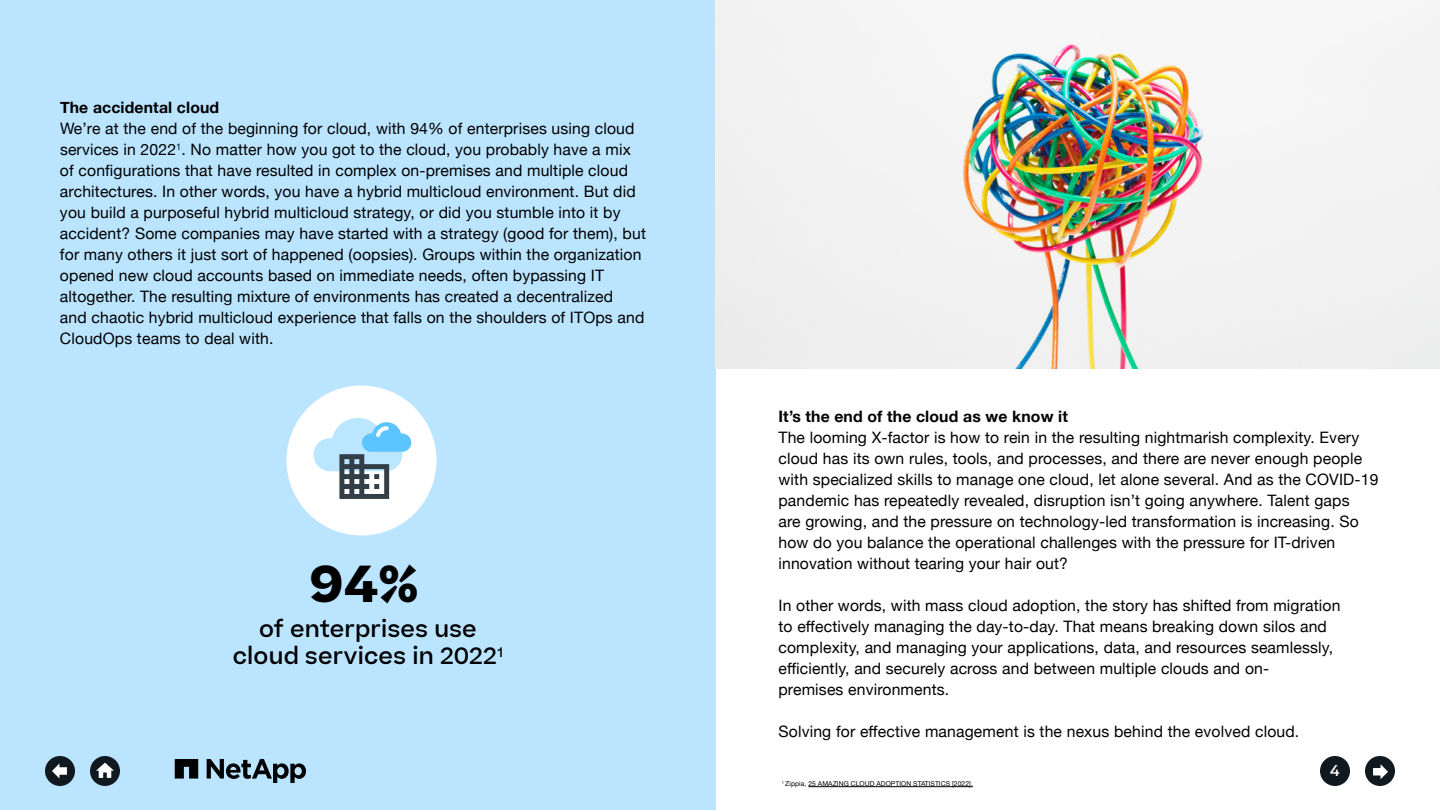
<style>
.page{position:relative;width:1440px;height:810px;background:#fff}
.page>*{position:absolute;margin:0;border:0;box-sizing:border-box;transform-origin:0 0}
.t1{font:700 49.5px "Beatrice";color:#000}
.t2{font:500 22.5px/27px "Beatrice";letter-spacing:.01em;color:#000;text-align:center}
.t3{font:15.75px/21px "Helvetica Neue";letter-spacing:.01em;color:#000}
.t4{font:700 15.75px "Helvetica Neue";letter-spacing:.01em;color:#000}
.t5{font:500 15px "Beatrice";color:#fff}
.t6{font:6.75px "Helvetica Neue";letter-spacing:.01em;color:#000}
</style>
<div class="page">
<div style="left:0;top:0;width:716px;height:810px;background:#bbe5ff"></div>
<hr style="left:808px;top:787px;width:165px;height:1px;background:#000">
<img style="left:716px;top:0;width:724px;height:369px">
<div style="left:286px;top:386px;width:150px;height:150px;background:#fff;border-radius:50%"></div>
<div style="left:1320px;top:756px;width:30px;height:30px;background:#101820;border-radius:50%"></div>
<div style="left:90px;top:756px;width:30px;height:30px;background:#101820;border-radius:50%"></div>
<svg style="left:96px;top:763px;width:18px;height:15px"></svg>
<svg style="left:207px;top:759px;width:99px;height:24px"></svg>
<svg style="left:175px;top:759px;width:23px;height:20px"></svg>
<div style="left:1365px;top:756px;width:30px;height:30px;background:#101820;border-radius:50%"></div>
<svg style="left:1373px;top:764px;width:15px;height:15px"></svg>
<div style="left:45px;top:756px;width:30px;height:30px;background:#101820;border-radius:50%"></div>
<svg style="left:52px;top:764px;width:15px;height:14px"></svg>
<svg style="left:314px;top:418px;width:97px;height:81px"></svg>
<p class="t4" style="left:60px;top:95px;width:161px">The accidental cloud</p>
<p class="t3" style="left:60px;top:119px;width:587px">We’re at the end of the beginning for cloud, with 94% of enterprises using cloud services in 2022<sup>1</sup>. No matter how you got to the cloud, you probably have a mix of configurations that have resulted in complex on-premises and multiple cloud architectures. In other words, you have a hybrid multicloud environment. But did you build a purposeful hybrid multicloud strategy, or did you stumble into it by accident? Some companies may have started with a strategy (good for them), but for many others it just sort of happened (oopsies). Groups within the organization opened new cloud accounts based on immediate needs, often bypassing IT altogether. The resulting mixture of environments has created a decentralized<br>and chaotic hybrid multicloud experience that falls on the shoulders of ITOps and CloudOps teams to deal with.</p>
<h1 class="t1" style="left:310px;top:550px;width:111px">94%</h1>
<h2 class="t2" style="left:233px;top:616px;width:271px">of enterprises use cloud services in 2022<sup>1</sup></h2>
<p class="t4" style="left:778px;top:404px;width:291px">It’s the end of the cloud as we know it</p>
<p class="t3" style="left:778px;top:428px;width:602px">The looming X-factor is how to rein in the resulting nightmarish complexity. Every cloud has its own rules, tools, and processes, and there are never enough people with specialized skills to manage one cloud, let alone several. And as the COVID-19 pandemic has repeatedly revealed, disruption isn’t going anywhere. Talent gaps<br>are growing, and the pressure on technology-led transformation is increasing. So how do you balance the operational challenges with the pressure for IT-driven innovation without tearing your hair out?</p>
<p class="t3" style="left:778px;top:596px;width:564px">In other words, with mass cloud adoption, the story has shifted from migration to effectively managing the day-to-day. That means breaking down silos and complexity, and managing your applications, data, and resources seamlessly, efficiently, and securely across and between multiple clouds and on-<br>premises environments.</p>
<p class="t3" style="left:778px;top:722px;width:522px">Solving for effective management is the nexus behind the evolved cloud.</p>
<p class="t6" style="left:782px;top:779px;width:192px"><sup>1</sup> Zippia, 25 AMAZING CLOUD ADOPTION STATISTICS [2022].</p>
<p class="t5" style="left:1330px;top:761px;width:11px">4</p>
</div>
